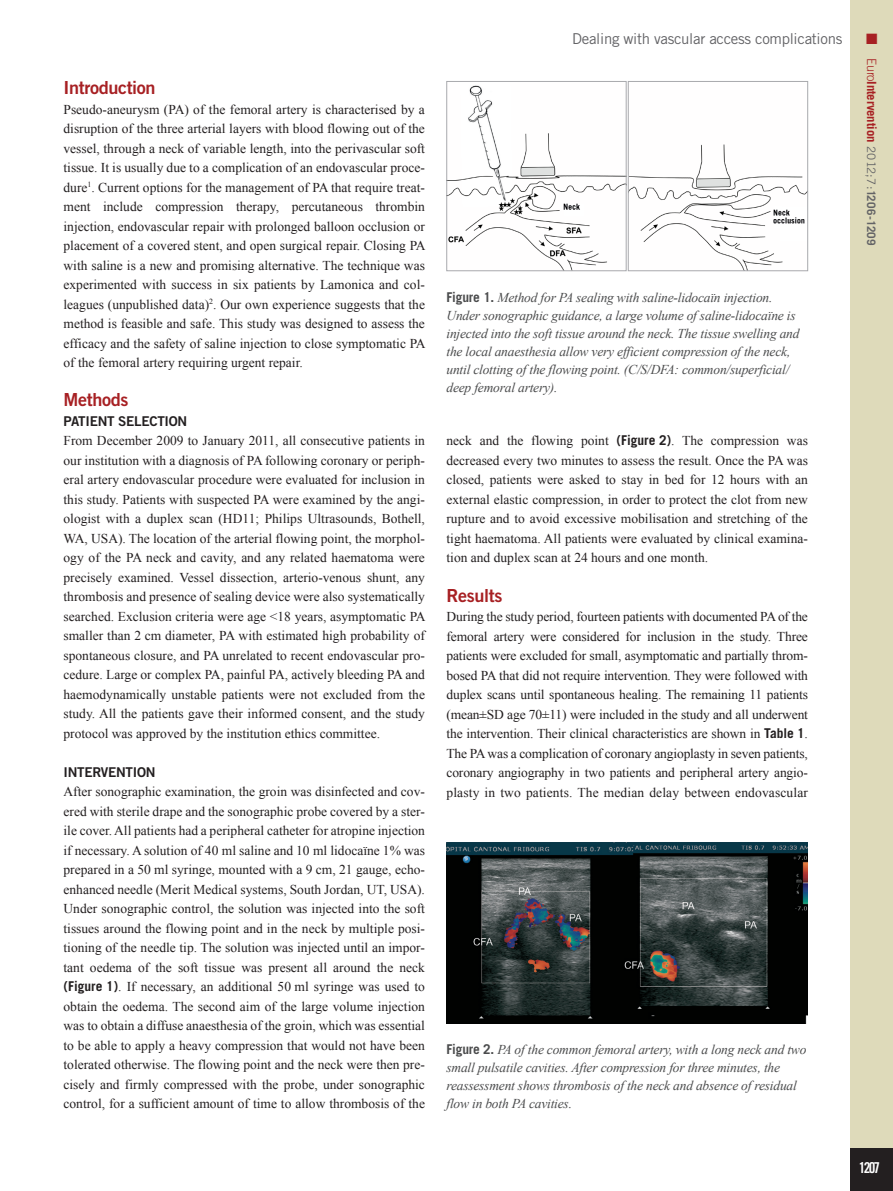
<style>
.page{position:relative;width:893px;height:1191px;background:#fff}
.page>*{position:absolute;margin:0;border:0;box-sizing:border-box;transform-origin:0 0}
.t1{font:18px "Trade Gothic LT Std Bd 2";letter-spacing:-.02em;color:#a72023}
.t2{font:15px "Trade Gothic LT Std";letter-spacing:-.02em;color:#636366}
.t3{font:15px "Trade Gothic LT Std Bd Cn 20";color:#fff}
.t4{font:15px "Zapf Dingbats ITC";color:#a72023}
.t5{font:13.5px/19.5px "Times New Roman";color:#231f20;text-align:justify}
.t6{font:italic 13.5px/18px "Times New Roman";letter-spacing:-.015em;color:#4b4c4d}
.t7{font:13.5px "Trade Gothic LT Std Bd 2";letter-spacing:-.02em;color:#231f20}
.t8{font:700 12.75px "Trade Gothic LT Std";letter-spacing:-.01em;color:#a72023}
.s1{font-family:"Trade Gothic LT Std";font-weight:700}
.s2{font-family:"Trade Gothic LT Std";font-weight:700;font-style:normal}
.s3{font-weight:300}
.s4{font-weight:400;font-size:11.7px;color:#636366}
.s5{font-size:11.7px;color:#636366}
</style>
<div class="page">
<div style="left:850px;top:0;width:43px;height:1191px;background:#dedaba"></div>
<div style="left:850px;top:1148px;width:43px;height:43px;background:#231f20"></div>
<img style="left:448px;top:85px;width:176px;height:184px">
<div style="left:446px;top:81px;width:180px;height:190px;border:1px solid #a8a9ad"></div>
<img style="left:630px;top:144px;width:176px;height:125px">
<div style="left:628px;top:81px;width:180px;height:190px;border:1px solid #a8a9ad"></div>
<img style="left:446px;top:842px;width:362px;height:181px">
<h1 class="t1" style="left:64px;top:77px;width:94px">INTRODUCTION</h1>
<p class="t5" style="left:64px;top:99px;width:364px">Pseudo-aneurysm (PA) of the femoral artery is characterised by a disruption of the three arterial layers with blood flowing out of the vessel, through a neck of variable length, into the perivascular soft tissue. It is usually due to a complication of an endovascular proce&shy;dure<sup>1</sup>. Current options for the management of PA that require treat&shy;ment include compression therapy, percutaneous thrombin injection, endovascular repair with prolonged balloon occlusion or placement of a covered stent, and open surgical repair. Closing PA with saline is a new and promising alternative. The technique was experimented with success in six patients by Lamonica and col&shy;leagues (unpublished data)<sup>2</sup>. Our own experience suggests that the method is feasible and safe. This study was designed to assess the efficacy and the safety of saline injection to close symptomatic PA of the femoral artery requiring urgent repair.</p>
<h1 class="t1" style="left:64px;top:389px;width:66px">METHODS</h1>
<p class="t7" style="left:64px;top:413px;width:125px">PATIENT SELECTION</p>
<p class="t5" style="left:64px;top:431px;width:364px">From December 2009 to January 2011, all consecutive patients in our institution with a diagnosis of PA following coronary or periph&shy;eral artery endovascular procedure were evaluated for inclusion in this study. Patients with suspected PA were examined by the angi&shy;ologist with a duplex scan (HD11; Philips Ultrasounds, Bothell, WA, USA). The location of the arterial flowing point, the morphol&shy;ogy of the PA neck and cavity, and any related haematoma were precisely examined. Vessel dissection, arterio-venous shunt, any thrombosis and presence of sealing device were also systematically searched. Exclusion criteria were age &lt;18 years, asymptomatic PA smaller than 2 cm diameter, PA with estimated high probability of spontaneous closure, and PA unrelated to recent endovascular pro&shy;cedure. Large or complex PA, painful PA, actively bleeding PA and haemodynamically unstable patients were not excluded from the study. All the patients gave their informed consent, and the study protocol was approved by the institution ethics committee.</p>
<p class="t7" style="left:64px;top:763px;width:94px">INTERVENTION</p>
<p class="t5" style="left:64px;top:782px;width:363px">After sonographic examination, the groin was disinfected and cov&shy;ered with sterile drape and the sonographic probe covered by a ster&shy;ile cover. All patients had a peripheral catheter for atropine injection if necessary. A solution of 40 ml saline and 10 ml lidocaïne 1% was prepared in a 50 ml syringe, mounted with a 9 cm, 21 gauge, echo&shy;enhanced needle (Merit Medical systems, South Jordan, UT, USA).<br>Under sonographic control, the solution was injected into the soft tissues around the flowing point and in the neck by multiple posi&shy;tioning of the needle tip. The solution was injected until an impor&shy;tant oedema of the soft tissue was present all around the neck <span class="s1">(Figure 1)</span>. If necessary, an additional 50 ml syringe was used to obtain the oedema. The second aim of the large volume injection was to obtain a diffuse anaesthesia of the groin, which was essential to be able to apply a heavy compression that would not have been tolerated otherwise. The flowing point and the neck were then pre&shy;cisely and firmly compressed with the probe, under sonographic control, for a sufficient amount of time to allow thrombosis of the</p>
<p class="t2" style="left:572px;top:30px;width:272px">Dealing with vascular access complications</p>
<p class="t6" style="left:446px;top:288px;width:355px"><span class="s2">Figure 1.</span> Method for PA sealing with saline-lidocaïn injection.<br>Under sonographic guidance, a large volume of saline-lidocaïne is injected into the soft tissue around the neck. The tissue swelling and the local anaesthesia allow very efficient compression of the neck, until clotting of the flowing point. (C/S/DFA: common/superficial/ deep femoral artery).</p>
<p class="t5" style="left:446px;top:431px;width:363px">neck and the flowing point <span class="s1">(Figure 2)</span>. The compression was decreased every two minutes to assess the result. Once the PA was closed, patients were asked to stay in bed for 12 hours with an external elastic compression, in order to protect the clot from new rupture and to avoid excessive mobilisation and stretching of the tight haematoma. All patients were evaluated by clinical examina&shy;tion and duplex scan at 24 hours and one month.</p>
<h1 class="t1" style="left:446px;top:584px;width:57px">RESULTS</h1>
<p class="t5" style="left:446px;top:606px;width:363px">During the study period, fourteen patients with documented PA of the femoral artery were considered for inclusion in the study. Three patients were excluded for small, asymptomatic and partially throm&shy;bosed PA that did not require intervention. They were followed with duplex scans until spontaneous healing. The remaining 11 patients (mean±SD age 70±11) were included in the study and all underwent the intervention. Their clinical characteristics are shown in <span class="s1">Table 1</span>.<br>The PA was a complication of coronary angioplasty in seven patients, coronary angiography in two patients and peripheral artery angio&shy;plasty in two patients. The median delay between endovascular</p>
<p class="t6" style="left:446px;top:1040px;width:362px"><span class="s2">Figure 2.</span> PA of the common femoral artery, with a long neck and two small pulsatile cavities. After compression for three minutes, the reassessment shows thrombosis of the neck and absence of residual flow in both PA cavities.</p>
<p class="t4" style="left:866px;top:32px;width:13px">■</p>
<p class="t8" style="left:879px;top:58px;width:189px;rotate:90deg"><span class="s3">Euro</span>Intervention <span class="s4">2012;7:</span><span class="s5">1206-1209</span></p>
<p class="t3" style="left:859px;top:1158px;width:23px">1207</p>
</div>
